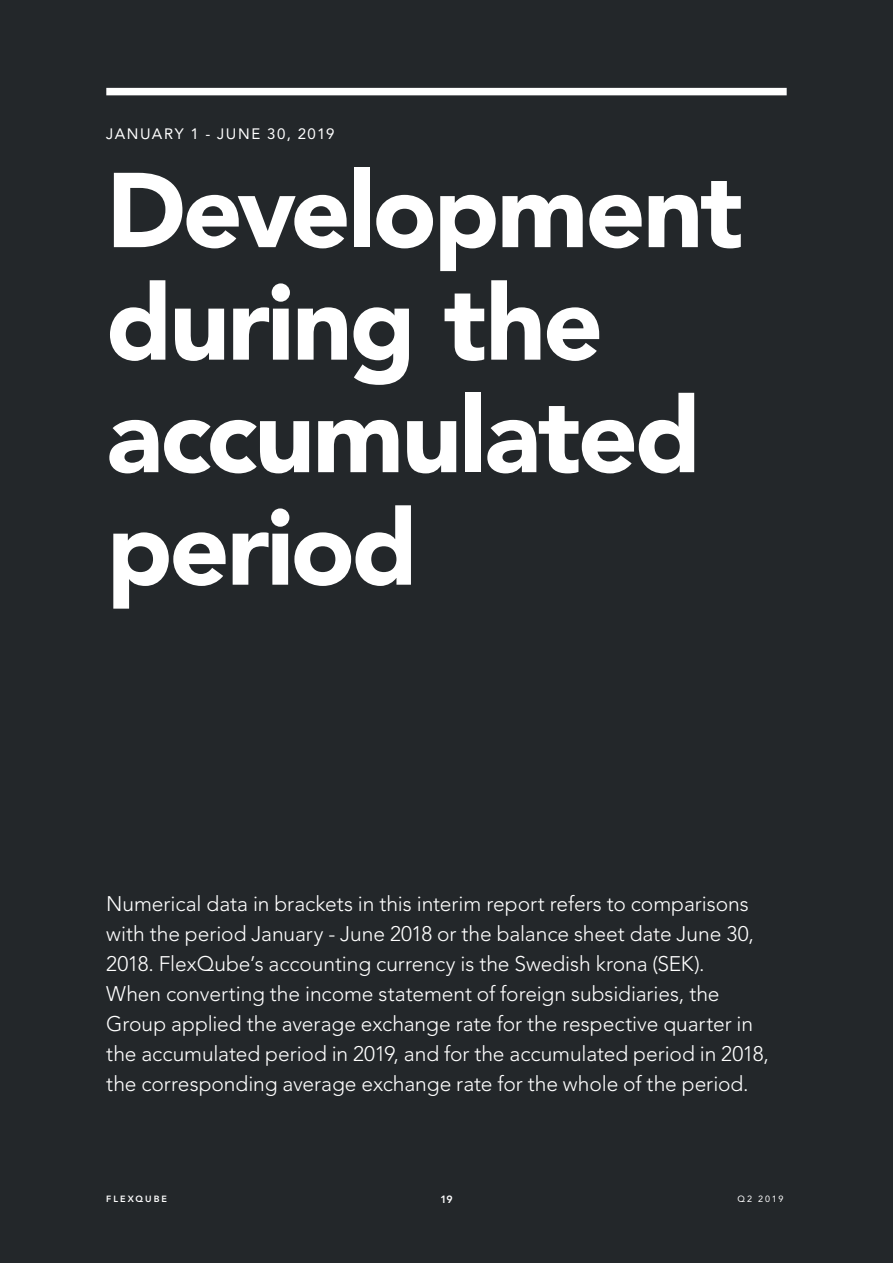
<style>
.page{position:relative;width:893px;height:1263px;background:#23272a}
.page>*{position:absolute;margin:0;border:0;box-sizing:border-box;transform-origin:0 0}
.H1_L{font:900 105px/112.5px "Avenir LT Std";letter-spacing:-.025em;color:#fff}
.Ingress{font:300 21px/30px "Avenir LT Std";letter-spacing:-.005em;color:#fff}
.Titel{font:15px "Avenir LT Std";letter-spacing:.105em;color:#fff}
.FQ2_Pagina_R{font:800 10.5px "Avenir LT Std";color:#fff}
.FQ2_Pagina_L{font:800 9px "Avenir LT Std";letter-spacing:.22em;color:#fff}
.FQ2_Pagina_L-2{font:9px "Avenir LT Std";letter-spacing:.21em;color:#fff}
</style>
<div class="page">
<div style="left:106px;top:88px;width:681px;height:7px;background:#fff"></div>
<p class="Titel" style="left:106px;top:125px;width:230px">JANUARY 1 - JUNE 30, 2019</p>
<p class="H1_L" style="left:106px;top:154px;width:638px">Development during the accumulated period</p>
<p class="Ingress" style="left:106px;top:889px;width:664px">Numerical data in brackets in this interim report refers to comparisons with the period January - June 2018 or the balance sheet date June 30, 2018. FlexQube’s accounting currency is the Swedish krona (SEK).<br>When converting the income statement of foreign subsidiaries, the Group applied the average exchange rate for the respective quarter in the accumulated period in 2019, and for the accumulated period in 2018, the corresponding average exchange rate for the whole of the period.</p>
<p class="FQ2_Pagina_L" style="left:106px;top:1193px;width:62px">FLEXQUBE</p>
<p class="FQ2_Pagina_R" style="left:440px;top:1193px;width:14px">19</p>
<p class="FQ2_Pagina_L-2" style="left:737px;top:1193px;width:48px">Q2 2019</p>
</div>
